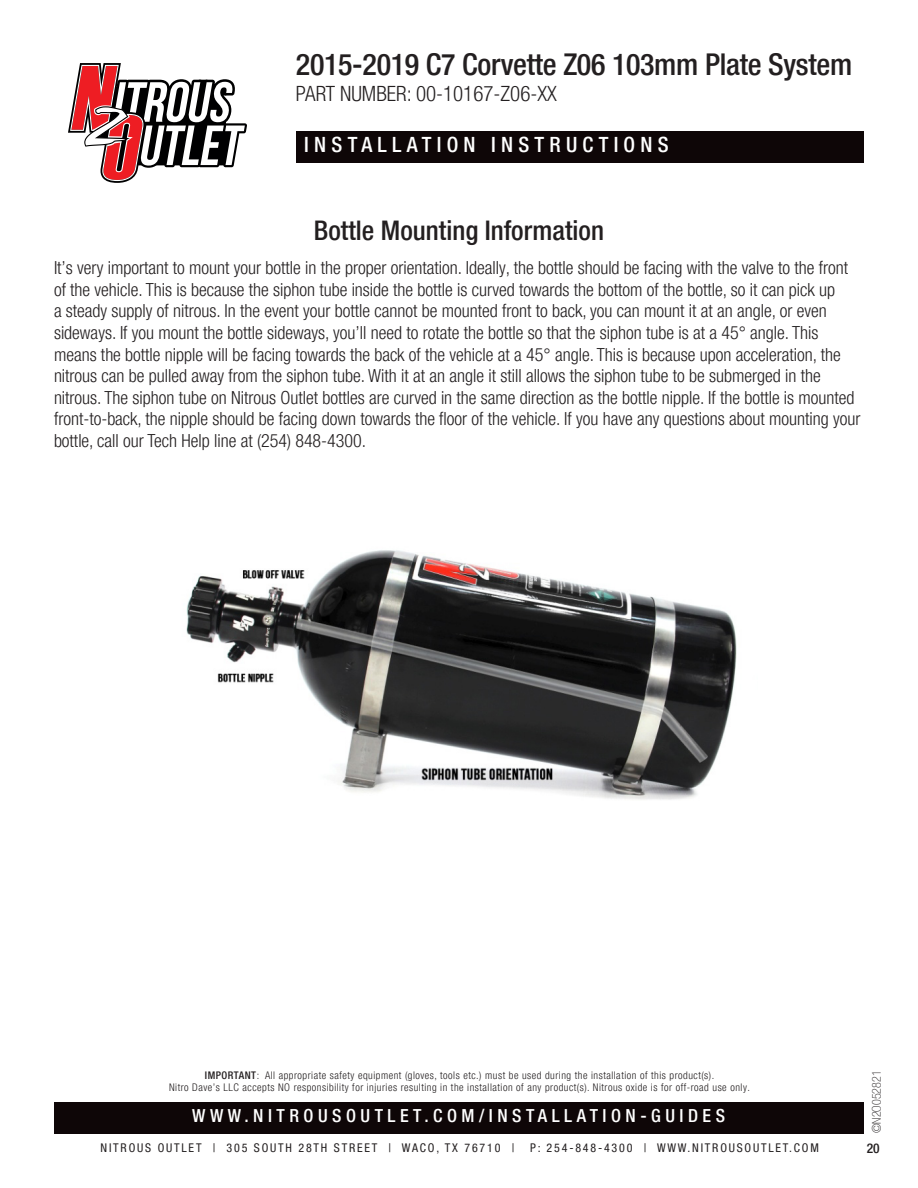
<style>
.page{position:relative;width:918px;height:1188px;background:#fff}
.page>*{position:absolute;margin:0;border:0;box-sizing:border-box;transform-origin:0 0}
.t1{font:500 condensed 30px "Helvetica Neue LT Pro";letter-spacing:-.01em;color:#231f20}
.t2{font:500 condensed 27px "Helvetica Neue LT Pro";color:#231f20}
.t3{font:300 condensed 21px "Helvetica Neue LT Pro";color:#231f20}
.t4{font:500 condensed 21px "Helvetica Neue LT Pro";letter-spacing:.25em;color:#fff}
.t5{font:300 condensed 18px/21.6px "Helvetica Neue LT Pro";color:#231f20}
.t6{font:500 condensed 18px "Helvetica Neue LT Pro";letter-spacing:.25em;color:#fff}
.t7{font:500 condensed 13.5px "Helvetica Neue LT Pro";color:#231f20}
.t8{font:condensed 12px "Helvetica Neue LT Pro";letter-spacing:.15em;color:#231f20}
.t9{font:100 condensed 12px "Helvetica Neue LT Pro";color:#231f20}
.t10{font:300 condensed 10.5px/12px "Helvetica Neue LT Pro";letter-spacing:.05em;color:#231f20;text-align:center}
.s1{font-weight:500}
</style>
<div class="page">
<svg style="left:68px;top:63px;width:179px;height:120px"></svg>
<div style="left:297px;top:131px;width:567px;height:31px;background:#0e0607"></div>
<div style="left:54px;top:1102px;width:810px;height:31px;background:#0e0607"></div>
<img style="left:186px;top:550px;width:551px;height:250px">
<h1 class="t1" style="left:296px;top:47px;width:558px">2015-2019 C7 Corvette Z06 103mm Plate System</h1>
<p class="t3" style="left:296px;top:81px;width:262px">PART NUMBER: 00-10167-Z06-XX</p>
<p class="t4" style="left:304px;top:132px;width:366px">INSTALLATION INSTRUCTIONS</p>
<p class="t2" style="left:314px;top:214px;width:292px">Bottle Mounting Information</p>
<p class="t5" style="left:54px;top:257px;width:808px">It’s very important to mount your bottle in the proper orientation. Ideally, the bottle should be facing with the valve to the front of the vehicle. This is because the siphon tube inside the bottle is curved towards the bottom of the bottle, so it can pick up<br>a steady supply of nitrous. In the event your bottle cannot be mounted front to back, you can mount it at an angle, or even sideways. If you mount the bottle sideways, you’ll need to rotate the bottle so that the siphon tube is at a 45° angle. This means the bottle nipple will be facing towards the back of the vehicle at a 45° angle. This is because upon acceleration, the nitrous can be pulled away from the siphon tube. With it at an angle it still allows the siphon tube to be submerged in the nitrous. The siphon tube on Nitrous Outlet bottles are curved in the same direction as the bottle nipple. If the bottle is mounted front-to-back, the nipple should be facing down towards the floor of the vehicle. If you have any questions about mounting your bottle, call our Tech Help line at (254) 848-4300.</p>
<p class="t10" style="left:169px;top:1069px;width:582px"><span class="s1">IMPORTANT</span>: All appropriate safety equipment (gloves, tools etc.) must be used during the installation of this product(s).<br>Nitro Dave’s LLC accepts NO responsibility for injuries resulting in the installation of any product(s). Nitrous oxide is for off-road use only.</p>
<p class="t6" style="left:192px;top:1105px;width:534px">WWW.NITROUSOUTLET.COM/INSTALLATION-GUIDES</p>
<p class="t8" style="left:101px;top:1140px;width:415px">NITROUS OUTLET | 305 SOUTH 28TH STREET | WACO, TX 76710 |</p>
<p class="t8" style="left:530px;top:1140px;width:290px">P: 254-848-4300 | WWW.NITROUSOUTLET.COM</p>
<p class="t9" style="left:870px;top:1133px;width:64px;rotate:-90deg">©N2O052821</p>
<p class="t7" style="left:867px;top:1140px;width:14px">20</p>
</div>
